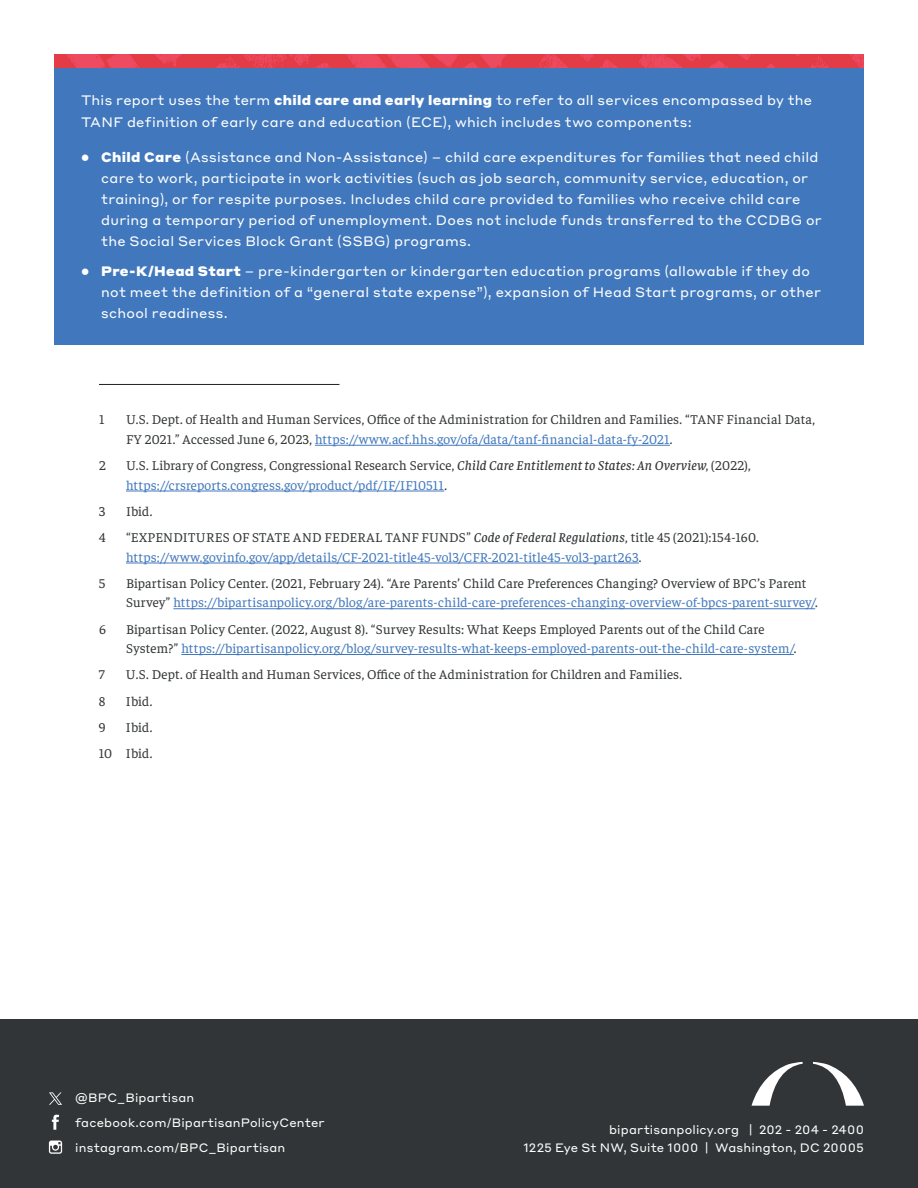
<style>
.page{position:relative;width:918px;height:1188px;background:#fff}
.page>*{position:absolute;margin:0;border:0;box-sizing:border-box;transform-origin:0 0}
.Endnotes_-_1_Column{font:300 13.5px/19.5px "Faustina";letter-spacing:.01em;color:#323537}
.Body_-_Report{font:13.5px/21px "Styrene A";letter-spacing:.02em;color:#fff}
.Endnotes_-_1_Column-2{font:300 13.5px/19.5px "Faustina";letter-spacing:.02em;color:#4178bd}
.t1{font:12px/24.8px "Styrene A";letter-spacing:.015em;color:#fff;text-align:right}
.s1{font-weight:900}
.s2{color:#4178bd}
.s3{font-style:italic}
.s4{color:#323537}
.s5{font-style:italic;color:#323537}
</style>
<div class="page">
<div style="left:0;top:1019px;width:918px;height:169px;background:#323537"></div>
<svg style="left:813px;top:1062px;width:51px;height:44px"></svg>
<svg style="left:751px;top:1062px;width:52px;height:44px"></svg>
<svg style="left:49px;top:1141px;width:13px;height:13px"></svg>
<svg style="left:52px;top:1115px;width:7px;height:15px"></svg>
<svg style="left:49px;top:1092px;width:13px;height:13px"></svg>
<div style="left:54px;top:68px;width:810px;height:277px;background:#4178bd"></div>
<hr style="left:315px;top:445px;width:355px;height:1px;background:#4178bd">
<hr style="left:126px;top:491px;width:318px;height:1px;background:#4178bd">
<hr style="left:126px;top:563px;width:513px;height:1px;background:#4178bd">
<hr style="left:173px;top:608px;width:642px;height:1px;background:#4178bd">
<hr style="left:181px;top:654px;width:613px;height:1px;background:#4178bd">
<hr style="left:99px;top:384px;width:240px;height:1px;background:#231f20">
<img style="left:54px;top:54px;width:810px;height:14px">
<p class="Body_-_Report" style="left:81px;top:88px;width:733px;line-height:22.5px">This report uses the term <span class="s1">child care and early learning</span> to refer to all services encompassed by the<br>TANF definition of early care and education (ECE), which includes two components:</p>
<p class="Body_-_Report" style="left:101px;top:145px;width:722px;text-indent:-20px"><span class="s1">• Child Care</span> (Assistance and Non-Assistance) – child care expenditures for families that need child care to work, participate in work activities (such as job search, community service, education, or training), or for respite purposes. Includes child care provided to families who receive child care during a temporary period of unemployment. Does not include funds transferred to the CCDBG or the Social Services Block Grant (SSBG) programs.</p>
<p class="Body_-_Report" style="left:101px;top:259px;width:721px;text-indent:-20px"><span class="s1">• Pre-K/Head Start</span> – pre-kindergarten or kindergarten education programs (allowable if they do not meet the definition of a “general state expense”), expansion of Head Start programs, or other school readiness.</p>
<p class="Endnotes_-_1_Column" style="left:99px;top:409px;width:7px">1</p>
<p class="Endnotes_-_1_Column" style="left:126px;top:409px;width:690px">U.S. Dept. of Health and Human Services, Office of the Administration for Children and Families. “TANF Financial Data,<br>FY 2021.” Accessed June 6, 2023, <span class="s2">https://www.acf.hhs.gov/ofa/data/tanf-financial-data-fy-2021</span>.</p>
<p class="Endnotes_-_1_Column" style="left:99px;top:455px;width:8px">2</p>
<p class="Endnotes_-_1_Column" style="left:126px;top:455px;width:626px">U.S. Library of Congress, Congressional Research Service, <span class="s3">Child Care Entitlement to States: An Overview</span>, (2022), <span class="s2">https://crsreports.congress.gov/product/pdf/IF/IF10511</span>.</p>
<p class="Endnotes_-_1_Column" style="left:99px;top:501px;width:7px">3</p>
<p class="Endnotes_-_1_Column" style="left:126px;top:501px;width:28px">Ibid.</p>
<p class="Endnotes_-_1_Column" style="left:99px;top:527px;width:8px">4</p>
<p class="Endnotes_-_1_Column-2" style="left:126px;top:527px;width:634px"><span class="s4">“EXPENDITURES OF STATE AND FEDERAL TANF FUNDS”</span> <span class="s5">Code of Federal Regulations</span><span class="s4">, title 45 (2021):154-160. </span>https://www.govinfo.gov/app/details/CF-2021-title45-vol3/CFR-2021-title45-vol3-part263<span class="s4">.</span></p>
<p class="Endnotes_-_1_Column" style="left:99px;top:573px;width:7px">5</p>
<p class="Endnotes_-_1_Column" style="left:126px;top:573px;width:693px">Bipartisan Policy Center. (2021, February 24). “Are Parents’ Child Care Preferences Changing? Overview of BPC’s Parent<br>Survey” <span class="s2">https://bipartisanpolicy.org/blog/are-parents-child-care-preferences-changing-overview-of-bpcs-parent-survey/</span>.</p>
<p class="Endnotes_-_1_Column" style="left:99px;top:618px;width:8px">6</p>
<p class="Endnotes_-_1_Column" style="left:126px;top:618px;width:672px">Bipartisan Policy Center. (2022, August 8). “Survey Results: What Keeps Employed Parents out of the Child Care<br>System?” <span class="s2">https://bipartisanpolicy.org/blog/survey-results-what-keeps-employed-parents-out-the-child-care-system/</span>.</p>
<p class="Endnotes_-_1_Column" style="left:99px;top:664px;width:7px">7</p>
<p class="Endnotes_-_1_Column" style="left:126px;top:664px;width:558px">U.S. Dept. of Health and Human Services, Office of the Administration for Children and Families.</p>
<p class="Endnotes_-_1_Column" style="left:99px;top:690px;width:8px">8</p>
<p class="Endnotes_-_1_Column" style="left:126px;top:690px;width:28px">Ibid.</p>
<p class="Endnotes_-_1_Column" style="left:99px;top:717px;width:8px">9</p>
<p class="Endnotes_-_1_Column" style="left:126px;top:717px;width:28px">Ibid.</p>
<p class="Endnotes_-_1_Column" style="left:99px;top:743px;width:55px">10 Ibid.</p>
<p class="t1" style="left:75px;top:1084px;width:251px;text-align:left">@BPC_Bipartisan facebook.com/BipartisanPolicyCenter instagram.com/BPC_Bipartisan</p>
<p class="t1" style="left:523px;top:1120px;width:342px;line-height:18px">bipartisanpolicy.org | 202 - 204 - 2400<br>1225 Eye St NW, Suite 1000 | Washington, DC 20005</p>
</div>
